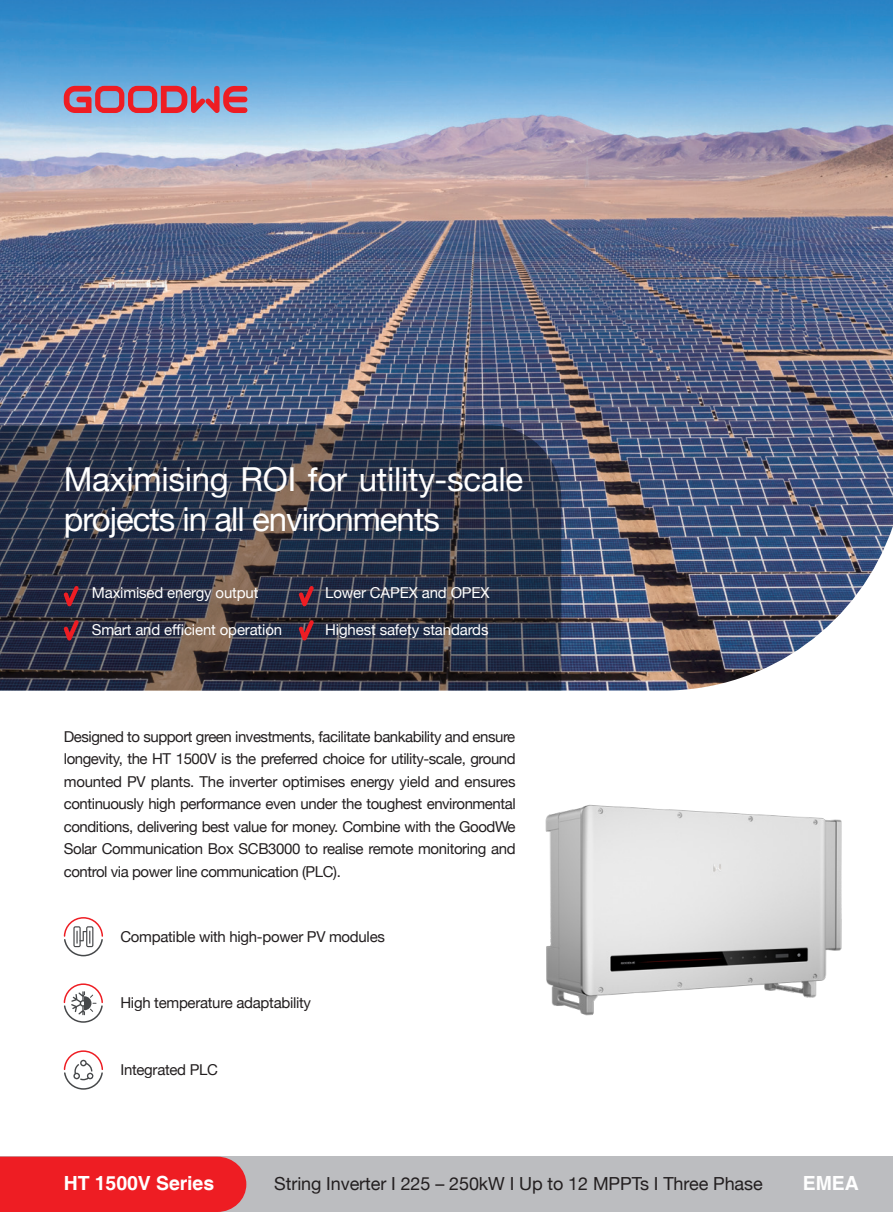
<style>
.page{position:relative;width:893px;height:1212px;background:#fff}
.page>*{position:absolute;margin:0;border:0;box-sizing:border-box;transform-origin:0 0}
.t1{font:33px/39.6px "Helvetica Neue";letter-spacing:-.01em;color:#fff}
.t2{font:700 19.5px "Helvetica";letter-spacing:-.005em;color:#fff}
.t3{font:18px "Helvetica Neue";letter-spacing:-.005em;color:#231f20}
.t4{font:15px/22.5px "Helvetica Neue";letter-spacing:-.02em;color:#231f20;text-align:justify}
.t5{font:15px "Helvetica Neue";letter-spacing:-.01em;color:#fff}
</style>
<div class="page">
<img style="left:0;top:0;width:893px;height:690px">
<div style="left:0;top:1156px;width:893px;height:56px;background:#bcbdc0"></div>
<div style="left:0;top:1156px;width:246px;height:56px;background:#ee1d23"></div>
<img style="left:545px;top:804px;width:297px;height:212px">
<svg style="left:64px;top:86px;width:183px;height:27px;background:#b7677f"></svg>
<svg style="left:344px;top:107px;width:4px;height:3px"></svg>
<svg style="left:0;top:425px;width:561px;height:265px;background:#2f3547"></svg>
<svg style="left:64px;top:586px;width:15px;height:20px"></svg>
<svg style="left:299px;top:586px;width:15px;height:20px"></svg>
<svg style="left:64px;top:620px;width:15px;height:21px"></svg>
<svg style="left:299px;top:620px;width:15px;height:21px"></svg>
<svg style="left:63px;top:917px;width:40px;height:39px"></svg>
<svg style="left:63px;top:1050px;width:40px;height:40px"></svg>
<svg style="left:63px;top:983px;width:40px;height:40px"></svg>
<p class="t1" style="left:64px;top:461px;width:461px">Maximising ROI for utility-scale projects in all environments</p>
<p class="t5" style="left:92px;top:582px;width:168px">Maximised energy output</p>
<p class="t5" style="left:325px;top:582px;width:166px">Lower CAPEX and OPEX</p>
<p class="t5" style="left:92px;top:619px;width:192px">Smart and efficient operation</p>
<p class="t5" style="left:325px;top:619px;width:165px">Highest safety standards</p>
<p class="t4" style="left:64px;top:726px;width:453px">Designed to support green investments, facilitate bankability and ensure longevity, the HT 1500V is the preferred choice for utility-scale, ground mounted PV plants. The inverter optimises energy yield and ensures continuously high performance even under the toughest environmental conditions, delivering best value for money. Combine with the GoodWe Solar Communication Box SCB3000 to realise remote monitoring and control via power line communication (PLC).</p>
<p class="t4" style="left:120px;top:926px;width:266px">Compatible with high-power PV modules</p>
<p class="t4" style="left:120px;top:993px;width:192px">High temperature adaptability</p>
<p class="t4" style="left:120px;top:1060px;width:99px">Integrated PLC</p>
<p class="t2" style="left:64px;top:1171px;width:152px">HT 1500V Series</p>
<p class="t3" style="left:274px;top:1170px;width:490px">String Inverter I 225 – 250kW I Up to 12 MPPTs I Three Phase</p>
<p class="t2" style="left:803px;top:1171px;width:58px">EMEA</p>
</div>
